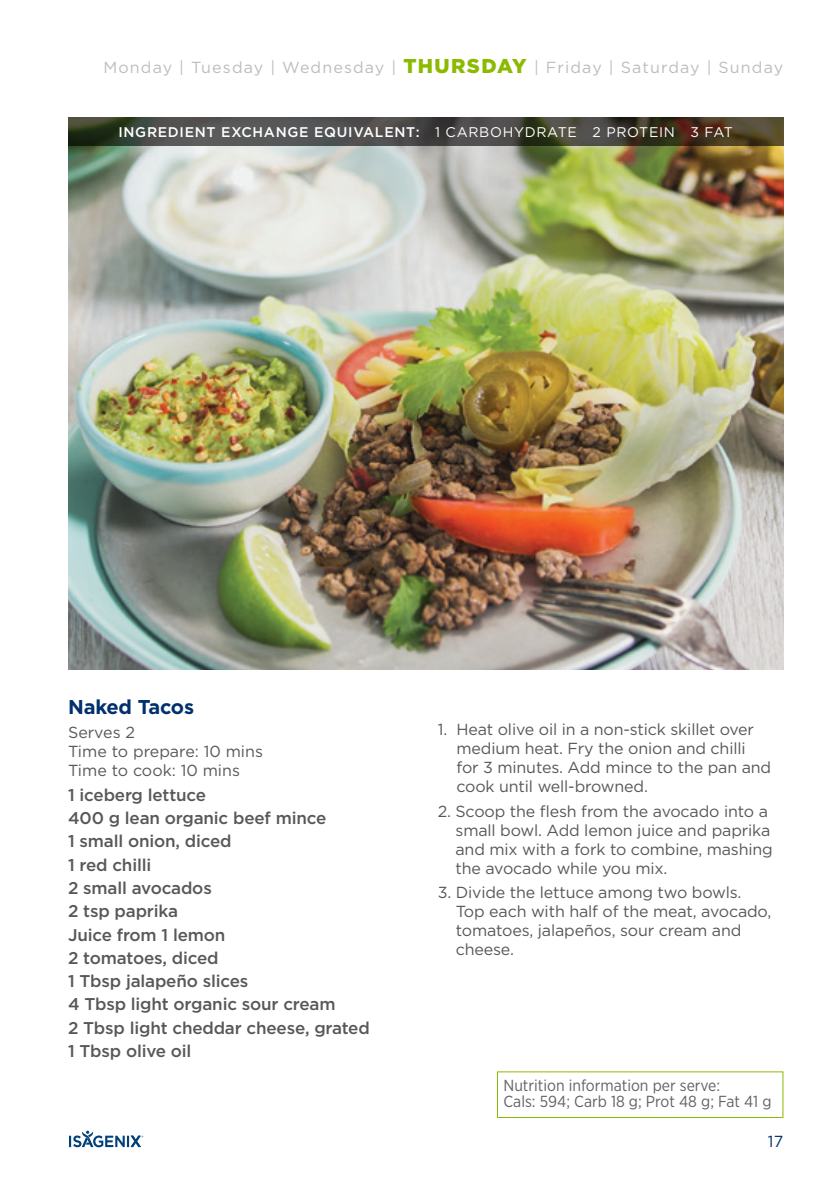
<style>
.page{position:relative;width:840px;height:1191px;background:#fff}
.page>*{position:absolute;margin:0;border:0;box-sizing:border-box;transform-origin:0 0}
.t1{font:700 20px "Gotham";letter-spacing:-.01em;color:#00306d}
._8_5_9_5_Med_text{font:500 17px "Gotham";letter-spacing:-.01em;color:#57585a}
._8_9_5pt_Body_text{font:16px/19px "Gotham";letter-spacing:-.01em;color:#57585a}
.Text{font:16px/16px "Gotham Narrow";color:#636366}
._8_9_5pt_Body_text-2{font:16px "Gotham";letter-spacing:.07em;color:#bcbdc0}
.t2{font:16px "Gotham";color:#00306d}
.t3{font:500 14px "Gotham";letter-spacing:.05em;color:#fff}
.s1{font-weight:900;font-size:20px;color:#8bba00}
.s2{font-weight:400}
</style>
<div class="page">
<svg style="left:69px;top:1130px;width:74px;height:17px"></svg>
<img style="left:68px;top:146px;width:714px;height:523px">
<svg style="left:68px;top:118px;width:714px;height:28px;background:#48453d"></svg>
<p class="_8_9_5pt_Body_text-2" style="left:103px;top:57px;width:681px">Monday | Tuesday | Wednesday | <span class="s1">THURSDAY</span> | Friday | Saturday | Sunday</p>
<p class="t3" style="left:118px;top:123px;width:615px">INGREDIENT EXCHANGE EQUIVALENT: <span class="s2">1 CARBOHYDRATE 2 PROTEIN 3 FAT</span></p>
<h2 class="t1" style="left:68px;top:693px;width:127px">Naked Tacos</h2>
<p class="_8_9_5pt_Body_text" style="left:68px;top:722px;width:196px">Serves 2<br>Time to prepare: 10 mins<br>Time to cook: 10 mins</p>
<p class="_8_5_9_5_Med_text" style="left:68px;top:784px;width:139px">1 iceberg lettuce</p>
<p class="_8_5_9_5_Med_text" style="left:68px;top:807px;width:259px">400 g lean organic beef mince</p>
<p class="_8_5_9_5_Med_text" style="left:68px;top:830px;width:165px">1 small onion, diced</p>
<p class="_8_5_9_5_Med_text" style="left:68px;top:853px;width:85px">1 red chilli</p>
<p class="_8_5_9_5_Med_text" style="left:68px;top:877px;width:145px">2 small avocados</p>
<p class="_8_5_9_5_Med_text" style="left:68px;top:900px;width:111px">2 tsp paprika</p>
<p class="_8_5_9_5_Med_text" style="left:68px;top:923px;width:159px">Juice from 1 lemon</p>
<p class="_8_5_9_5_Med_text" style="left:68px;top:946px;width:152px">2 tomatoes, diced</p>
<p class="_8_5_9_5_Med_text" style="left:68px;top:970px;width:182px">1 Tbsp jalapeño slices</p>
<p class="_8_5_9_5_Med_text" style="left:68px;top:993px;width:269px">4 Tbsp light organic sour cream</p>
<p class="_8_5_9_5_Med_text" style="left:68px;top:1016px;width:303px">2 Tbsp light cheddar cheese, grated</p>
<p class="_8_5_9_5_Med_text" style="left:68px;top:1039px;width:125px">1 Tbsp olive oil</p>
<p class="_8_9_5pt_Body_text" style="left:456px;top:719px;width:316px;text-indent:-19px">1. Heat olive oil in a non-stick skillet over medium heat. Fry the onion and chilli for 3 minutes. Add mince to the pan and cook until well-browned.</p>
<p class="_8_9_5pt_Body_text" style="left:455px;top:801px;width:318px;text-indent:-18px">2. Scoop the flesh from the avocado into a small bowl. Add lemon juice and paprika and mix with a fork to combine, mashing the avocado while you mix.</p>
<p class="_8_9_5pt_Body_text" style="left:455px;top:883px;width:317px;text-indent:-18px">3. Divide the lettuce among two bowls.<br>Top each with half of the meat, avocado, tomatoes, jalapeños, sour cream and cheese.</p>
<p class="Text" style="left:503px;top:1076px;width:269px">Nutrition information per serve:<br>Cals: 594; Carb 18 g; Prot 48 g; Fat 41 g</p>
<p class="t2" style="left:767px;top:1131px;width:17px">17</p>
</div>
